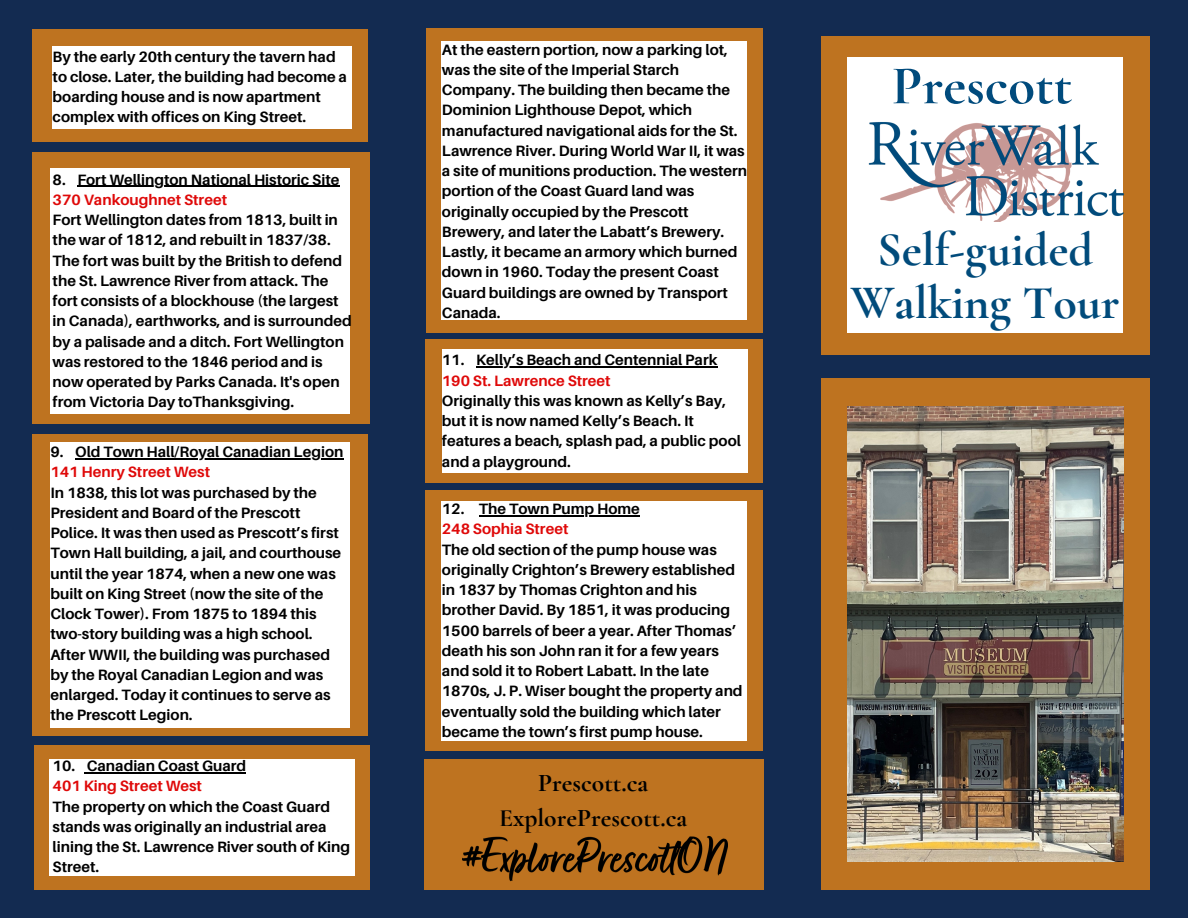
<style>
.page{position:relative;width:1188px;height:918px;background:#132b51}
.page>*{position:absolute;margin:0;border:0;box-sizing:border-box;transform-origin:0 0}
.t1{font:700 55.05px "Cormorant Garamond";color:#004b7d}
.t2{font:700 48.15px "Cormorant Garamond";color:#014b7b}
.t3{font:700 25.5px "Cormorant Garamond";color:#000}
.t4{font:700 15px/20.2px "Aileron";color:#000}
.t5{font:700 15px "Aileron";color:#df0909}
</style>
<div class="page">
<div style="left:32px;top:152px;width:338px;height:272px;background:#be7320"></div>
<div style="left:425px;top:339px;width:338px;height:144px;background:#be7320"></div>
<div style="left:821px;top:36px;width:328px;height:318px;background:#be7320"></div>
<div style="left:821px;top:378px;width:328px;height:512px;background:#be7320"></div>
<div style="left:847px;top:58px;width:276px;height:275px;background:#fff"></div>
<img style="left:847px;top:407px;width:276px;height:454px">
<img style="left:868px;top:122px;width:255px;height:100px">
<div style="left:424px;top:759px;width:340px;height:131px;background:#be7320"></div>
<div style="left:425px;top:491px;width:338px;height:260px;background:#be7320"></div>
<div style="left:34px;top:745px;width:336px;height:145px;background:#be7320"></div>
<div style="left:442px;top:349px;width:306px;height:124px;background:#fff"></div>
<div style="left:32px;top:29px;width:336px;height:113px;background:#be7320"></div>
<div style="left:52px;top:46px;width:300px;height:83px;background:#fff"></div>
<div style="left:50px;top:169px;width:300px;height:245px;background:#fff"></div>
<div style="left:32px;top:434px;width:336px;height:301px;background:#be7320"></div>
<div style="left:51px;top:442px;width:299px;height:286px;background:#fff"></div>
<div style="left:426px;top:29px;width:337px;height:304px;background:#be7320"></div>
<div style="left:441px;top:41px;width:306px;height:279px;background:#fff"></div>
<div style="left:49px;top:759px;width:306px;height:117px;background:#fff"></div>
<div style="left:441px;top:501px;width:306px;height:240px;background:#fff"></div>
<img style="left:463px;top:836px;width:264px;height:46px">
<hr style="left:476px;top:366px;width:242px;height:2px;background:#000">
<hr style="left:77px;top:186px;width:262px;height:1px;background:#000">
<hr style="left:75px;top:458px;width:268px;height:1px;background:#000">
<hr style="left:87px;top:772px;width:159px;height:1px;background:#000">
<hr style="left:479px;top:515px;width:161px;height:1px;background:#000">
<p class="t4" style="left:53px;top:46px;width:296px">By the early 20th century the tavern had to close. Later, the building had become a boarding house and is now apartment complex with offices on King Street.</p>
<p class="t4" style="left:53px;top:169px;width:288px">8. Fort Wellington National Historic Site</p>
<p class="t5" style="left:53px;top:190px;width:176px">370 Vankoughnet Street</p>
<p class="t4" style="left:53px;top:209px;width:301px">Fort Wellington dates from 1813, built in the war of 1812, and rebuilt in 1837/38.<br>The fort was built by the British to defend the St. Lawrence River from attack. The fort consists of a blockhouse (the largest in Canada), earthworks, and is surrounded by a palisade and a ditch. Fort Wellington was restored to the 1846 period and is now operated by Parks Canada. It's open from Victoria Day toThanksgiving.</p>
<p class="t4" style="left:51px;top:442px;width:294px">9. Old Town Hall/Royal Canadian Legion</p>
<p class="t5" style="left:51px;top:463px;width:161px">141 Henry Street West</p>
<p class="t4" style="left:51px;top:482px;width:292px">In 1838, this lot was purchased by the President and Board of the Prescott Police. It was then used as Prescott’s first Town Hall building, a jail, and courthouse until the year 1874, when a new one was built on King Street (now the site of the Clock Tower). From 1875 to 1894 this two-story building was a high school.<br>After WWII, the building was purchased by the Royal Canadian Legion and was enlarged. Today it continues to serve as the Prescott Legion.</p>
<p class="t4" style="left:53px;top:755px;width:195px">10. Canadian Coast Guard</p>
<p class="t5" style="left:53px;top:777px;width:151px">401 King Street West</p>
<p class="t4" style="left:53px;top:796px;width:299px">The property on which the Coast Guard stands was originally an industrial area lining the St. Lawrence River south of King<br>Street.</p>
<p class="t4" style="left:442px;top:39px;width:307px">At the eastern portion, now a parking lot, was the site of the Imperial Starch Company. The building then became the Dominion Lighthouse Depot, which manufactured navigational aids for the St.<br>Lawrence River. During World War II, it was a site of munitions production. The western portion of the Coast Guard land was originally occupied by the Prescott Brewery, and later the Labatt’s Brewery.<br>Lastly, it became an armory which burned down in 1960. Today the present Coast Guard buildings are owned by Transport Canada.</p>
<p class="t4" style="left:442px;top:350px;width:277px">11. Kelly’s Beach and Centennial Park</p>
<p class="t5" style="left:442px;top:371px;width:170px">190 St. Lawrence Street</p>
<p class="t4" style="left:442px;top:390px;width:301px">Originally this was known as Kelly’s Bay, but it is now named Kelly’s Beach. It features a beach, splash pad, a public pool and a playground.</p>
<p class="t4" style="left:442px;top:498px;width:199px">12. The Town Pump Home</p>
<p class="t5" style="left:442px;top:520px;width:128px">248 Sophia Street</p>
<p class="t4" style="left:442px;top:539px;width:302px">The old section of the pump house was originally Crighton’s Brewery established in 1837 by Thomas Crighton and his brother David. By 1851, it was producing 1500 barrels of beer a year. After Thomas’ death his son John ran it for a few years and sold it to Robert Labatt. In the late 1870s, J. P. Wiser bought the property and eventually sold the building which later became the town’s first pump house.</p>
<p class="t3" style="left:538px;top:768px;width:112px">Prescott.ca</p>
<p class="t3" style="left:499px;top:803px;width:190px">ExplorePrescott.ca</p>
<p class="t1" style="left:892px;top:52px;width:182px">Prescott</p>
<p class="t2" style="left:877px;top:220px;width:218px">Self-guided</p>
<p class="t2" style="left:851px;top:273px;width:270px">Walking Tour</p>
</div>
